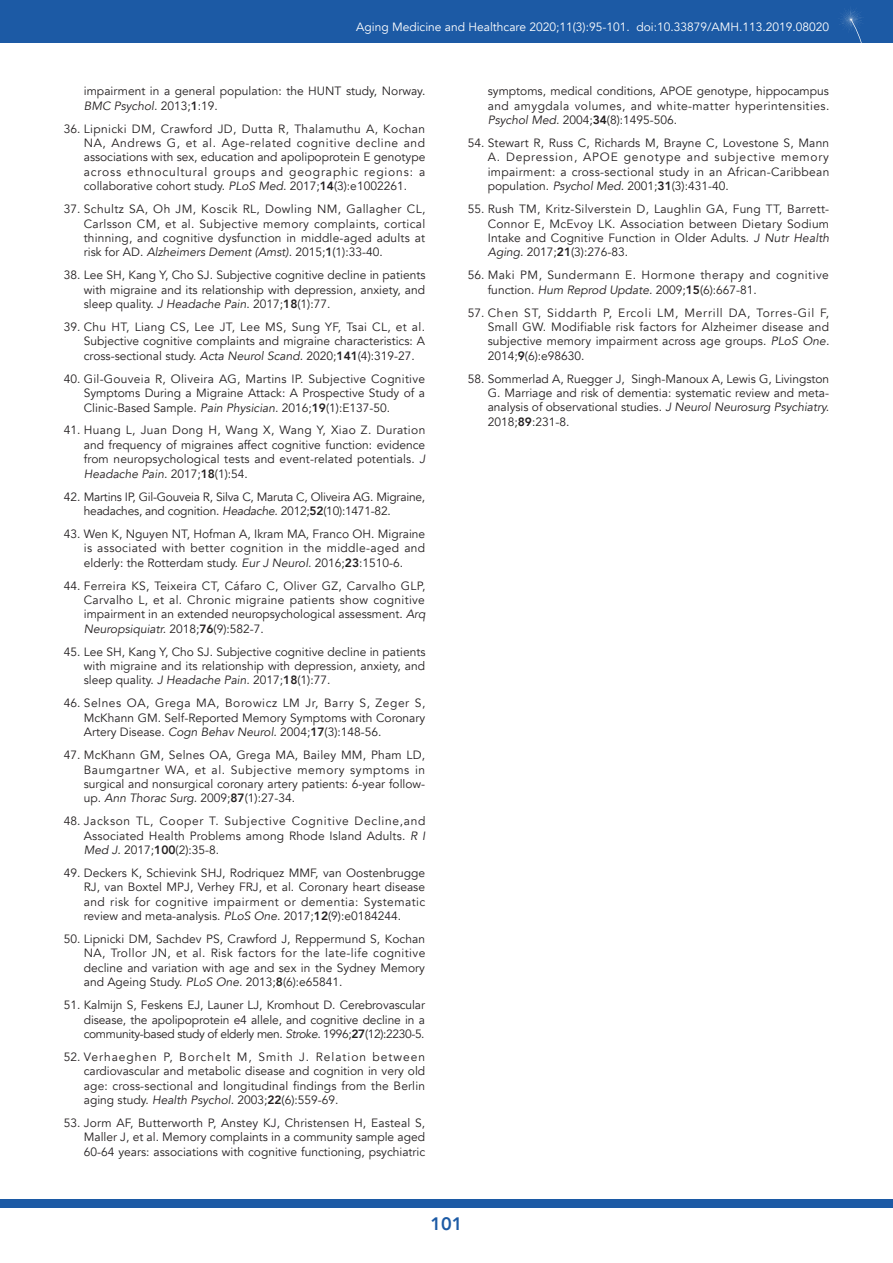
<style>
.page{position:relative;width:893px;height:1263px;background:#fff}
.page>*{position:absolute;margin:0;border:0;box-sizing:border-box;transform-origin:0 0}
.t1{font:800 18px "Avenir";color:#1c5aa5}
.t2{font:12px/14.4px "Avenir";color:#231f20;text-align:justify}
.t3{font:12px/14.4px "Avenir";letter-spacing:-.02em;color:#231f20}
.t4{font:12px/14.4px "Avenir";letter-spacing:.04em;color:#231f20}
.t5{font:12px "Avenir";color:#fff}
.s1{font-style:italic}
.s2{font-weight:800}
</style>
<div class="page">
<div style="left:0;top:0;width:893px;height:43px;background:#1c5aa5"></div>
<svg style="left:839px;top:10px;width:23px;height:33px"></svg>
<div style="left:0;top:1199px;width:893px;height:9px;background:#1c5aa5"></div>
<p class="t5" style="left:356px;top:20px;width:474px">Aging Medicine and Healthcare 2020;11(3):95-101. doi:10.33879/AMH.113.2019.08020</p>
<p class="t2" style="left:84px;top:84px;width:343px">impairment in a general population: the HUNT study, Norway.<br><span class="s1">BMC Psychol.</span> 2013;<span class="s2">1</span>:19.</p>
<p class="t2" style="left:84px;top:122px;width:343px;text-indent:-20px">36. Lipnicki DM, Crawford JD, Dutta R, Thalamuthu A, Kochan NA, Andrews G, et al. Age-related cognitive decline and associations with sex, education and apolipoprotein E genotype across ethnocultural groups and geographic regions: a collaborative cohort study. <span class="s1">PLoS Med.</span> 2017;<span class="s2">14</span>(3):e1002261.</p>
<p class="t2" style="left:84px;top:202px;width:343px;text-indent:-20px">37. Schultz SA, Oh JM, Koscik RL, Dowling NM, Gallagher CL, Carlsson CM, et al. Subjective memory complaints, cortical thinning, and cognitive dysfunction in middle-aged adults at risk for AD. <span class="s1">Alzheimers Dement (Amst).</span> 2015;<span class="s2">1</span>(1):33-40.</p>
<p class="t2" style="left:84px;top:268px;width:343px;text-indent:-20px">38. Lee SH, Kang Y, Cho SJ. Subjective cognitive decline in patients with migraine and its relationship with depression, anxiety, and sleep quality. <span class="s1">J Headache Pain</span>. 2017;<span class="s2">18</span>(1):77.</p>
<p class="t2" style="left:84px;top:320px;width:343px;text-indent:-20px">39. Chu HT, Liang CS, Lee JT, Lee MS, Sung YF, Tsai CL, et al.<br>Subjective cognitive complaints and migraine characteristics: A cross-sectional study. <span class="s1">Acta Neurol Scand.</span> 2020;<span class="s2">141</span>(4):319-27.</p>
<p class="t2" style="left:84px;top:372px;width:343px;text-indent:-20px">40. Gil-Gouveia R, Oliveira AG, Martins IP. Subjective Cognitive Symptoms During a Migraine Attack: A Prospective Study of a Clinic-Based Sample. <span class="s1">Pain Physician.</span> 2016;<span class="s2">19</span>(1):E137-50.</p>
<p class="t2" style="left:84px;top:423px;width:343px;text-indent:-20px">41. Huang L, Juan Dong H, Wang X, Wang Y, Xiao Z. Duration and frequency of migraines affect cognitive function: evidence from neuropsychological tests and event-related potentials. <span class="s1">J Headache Pain.</span> 2017;<span class="s2">18</span>(1):54.</p>
<p class="t3" style="left:84px;top:489px;width:343px;text-indent:-20px">42. Martins IP, Gil-Gouveia R, Silva C, Maruta C, Oliveira AG. Migraine, headaches, and cognition. <span class="s1">Headache.</span> 2012;<span class="s2">52</span>(10):1471-82.</p>
<p class="t2" style="left:84px;top:527px;width:343px;text-indent:-20px">43. Wen K, Nguyen NT, Hofman A, Ikram MA, Franco OH. Migraine is associated with better cognition in the middle-aged and elderly: the Rotterdam study. <span class="s1">Eur J Neurol.</span> 2016;<span class="s2">23</span>:1510-6.</p>
<p class="t2" style="left:84px;top:578px;width:343px;text-indent:-20px">44. Ferreira KS, Teixeira CT, Cáfaro C, Oliver GZ, Carvalho GLP, Carvalho L, et al. Chronic migraine patients show cognitive impairment in an extended neuropsychological assessment. <span class="s1">Arq Neuropsiquiatr.</span> 2018;<span class="s2">76</span>(9):582-7.</p>
<p class="t2" style="left:84px;top:644px;width:343px;text-indent:-20px">45. Lee SH, Kang Y, Cho SJ. Subjective cognitive decline in patients with migraine and its relationship with depression, anxiety, and sleep quality. <span class="s1">J Headache Pain.</span> 2017;<span class="s2">18</span>(1):77.</p>
<p class="t2" style="left:84px;top:696px;width:343px;text-indent:-20px">46. Selnes OA, Grega MA, Borowicz LM Jr, Barry S, Zeger S, McKhann GM. Self-Reported Memory Symptoms with Coronary Artery Disease. <span class="s1">Cogn Behav Neurol.</span> 2004;<span class="s2">17</span>(3):148-56.</p>
<p class="t2" style="left:84px;top:748px;width:343px;text-indent:-20px">47. McKhann GM, Selnes OA, Grega MA, Bailey MM, Pham LD, Baumgartner WA, et al. Subjective memory symptoms in surgical and nonsurgical coronary artery patients: 6-year follow&shy;up. <span class="s1">Ann Thorac Surg.</span> 2009;<span class="s2">87</span>(1):27-34.</p>
<p class="t2" style="left:84px;top:814px;width:343px;text-indent:-20px">48. Jackson TL, Cooper T. Subjective Cognitive Decline,and Associated Health Problems among Rhode Island Adults. <span class="s1">R I Med J.</span> 2017;<span class="s2">100</span>(2):35-8.</p>
<p class="t2" style="left:84px;top:866px;width:343px;text-indent:-20px">49. Deckers K, Schievink SHJ, Rodriquez MMF, van Oostenbrugge RJ, van Boxtel MPJ, Verhey FRJ, et al. Coronary heart disease and risk for cognitive impairment or dementia: Systematic review and meta-analysis. <span class="s1">PLoS One.</span> 2017;<span class="s2">12</span>(9):e0184244.</p>
<p class="t2" style="left:84px;top:932px;width:343px;text-indent:-20px">50. Lipnicki DM, Sachdev PS, Crawford J, Reppermund S, Kochan NA, Trollor JN, et al. Risk factors for the late-life cognitive decline and variation with age and sex in the Sydney Memory and Ageing Study. <span class="s1">PLoS One.</span> 2013;<span class="s2">8</span>(6):e65841.</p>
<p class="t2" style="left:84px;top:998px;width:343px;text-indent:-20px">51. Kalmijn S, Feskens EJ, Launer LJ, Kromhout D. Cerebrovascular disease, the apolipoprotein e4 allele, and cognitive decline in a community-based study of elderly men. <span class="s1">Stroke.</span> 1996;<span class="s2">27</span>(12):2230-5.</p>
<p class="t2" style="left:84px;top:1050px;width:343px;text-indent:-20px">52. Verhaeghen P, Borchelt M, Smith J. Relation between cardiovascular and metabolic disease and cognition in very old age: cross-sectional and longitudinal findings from the Berlin aging study. <span class="s1">Health Psychol.</span> 2003;<span class="s2">22</span>(6):559-69.</p>
<p class="t2" style="left:84px;top:1116px;width:343px;text-indent:-20px">53. Jorm AF, Butterworth P, Anstey KJ, Christensen H, Easteal S, Maller J, et al. Memory complaints in a community sample aged 60-64 years: associations with cognitive functioning, psychiatric</p>
<p class="t2" style="left:488px;top:84px;width:343px">symptoms, medical conditions, APOE genotype, hippocampus and amygdala volumes, and white-matter hyperintensities.<br><span class="s1">Psychol Med.</span> 2004;<span class="s2">34</span>(8):1495-506.</p>
<p class="t2" style="left:488px;top:136px;width:343px;text-indent:-20px">54. Stewart R, Russ C, Richards M, Brayne C, Lovestone S, Mann A. Depression, APOE genotype and subjective memory impairment: a cross-sectional study in an African-Caribbean population. <span class="s1">Psychol Med.</span> 2001;<span class="s2">31</span>(3):431-40.</p>
<p class="t2" style="left:488px;top:202px;width:343px;text-indent:-20px">55. Rush TM, Kritz-Silverstein D, Laughlin GA, Fung TT, Barrett-Connor E, McEvoy LK. Association between Dietary Sodium Intake and Cognitive Function in Older Adults. <span class="s1">J Nutr Health Aging.</span> 2017;<span class="s2">21</span>(3):276-83.</p>
<p class="t4" style="left:488px;top:268px;width:343px;text-indent:-20px">56. Maki PM, Sundermann E. Hormone therapy and cognitive function. <span class="s1">Hum Reprod Update.</span> 2009;<span class="s2">15</span>(6):667-81.</p>
<p class="t2" style="left:488px;top:305px;width:343px;text-indent:-20px">57. Chen ST, Siddarth P, Ercoli LM, Merrill DA, Torres-Gil F, Small GW. Modifiable risk factors for Alzheimer disease and subjective memory impairment across age groups. <span class="s1">PLoS One.<br></span>2014;<span class="s2">9</span>(6):e98630.</p>
<p class="t2" style="left:488px;top:372px;width:343px;text-indent:-20px">58. Sommerlad A, Ruegger J, Singh-Manoux A, Lewis G, Livingston G. Marriage and risk of dementia: systematic review and meta&shy;analysis of observational studies. <span class="s1">J Neurol Neurosurg Psychiatry.<br></span>2018;<span class="s2">89</span>:231-8.</p>
<h1 class="t1" style="left:430px;top:1210px;width:33px">101</h1>
</div>
